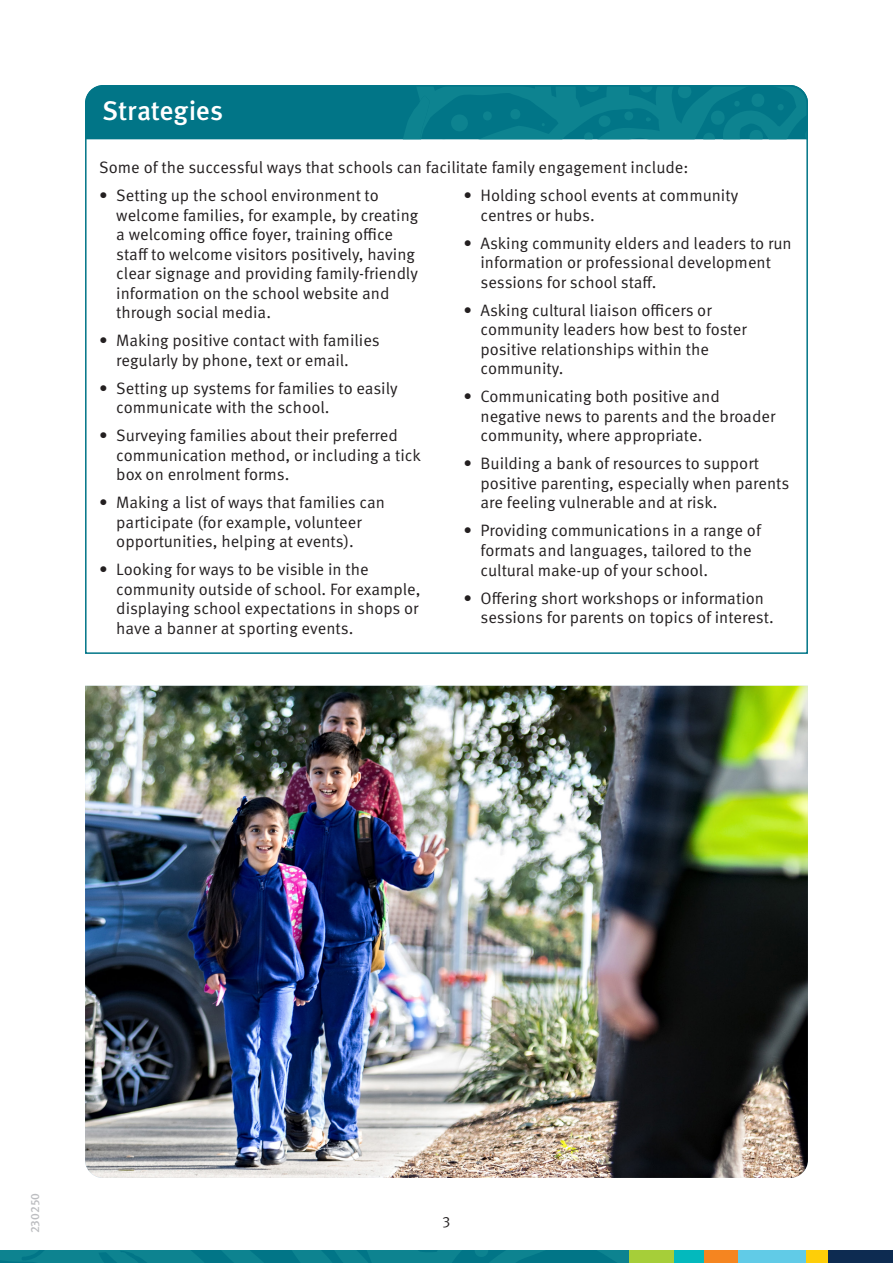
<style>
.page{position:relative;width:893px;height:1263px;background:#fff}
.page>*{position:absolute;margin:0;border:0;box-sizing:border-box;transform-origin:0 0}
.t1{font:500 27px "Meta OT";letter-spacing:-.005em;color:#fff}
.t2{font:16.5px/19.5px "Meta OT Norm";color:#231f20}
.t3{font:15px "Meta OT Norm";color:#231f20}
.Main_heading{font:12px "Meta Medium LF";color:#bcbdc0}
</style>
<div class="page">
<svg style="left:85px;top:85px;width:723px;height:569px"></svg>
<svg style="left:0;top:1250px;width:629px;height:13px;background:#087d8c"></svg>
<div style="left:827px;top:1250px;width:66px;height:13px;background:#0d2b51"></div>
<div style="left:806px;top:1250px;width:21px;height:13px;background:#fece08"></div>
<div style="left:737px;top:1250px;width:69px;height:13px;background:#61cbe7"></div>
<div style="left:703px;top:1250px;width:34px;height:13px;background:#f58520"></div>
<div style="left:674px;top:1250px;width:29px;height:13px;background:#03b9bd"></div>
<div style="left:629px;top:1250px;width:45px;height:13px;background:#a6ce39"></div>
<img style="left:85px;top:686px;width:723px;height:492px">
<p class="t1" style="left:102px;top:94px;width:122px">Strategies</p>
<p class="t2" style="left:99px;top:158px;width:591px">Some of the successful ways that schools can facilitate family engagement include:</p>
<p class="t2" style="left:116px;top:186px;width:304px;text-indent:-17px">• Setting up the school environment to welcome families, for example, by creating a welcoming office foyer, training office staff to welcome visitors positively, having clear signage and providing family-friendly information on the school website and through social media.</p>
<p class="t2" style="left:116px;top:331px;width:265px;text-indent:-17px">• Making positive contact with families regularly by phone, text or email.</p>
<p class="t2" style="left:116px;top:378px;width:283px;text-indent:-17px">• Setting up systems for families to easily communicate with the school.</p>
<p class="t2" style="left:116px;top:426px;width:306px;text-indent:-17px">• Surveying families about their preferred communication method, or including a tick box on enrolment forms.</p>
<p class="t2" style="left:116px;top:493px;width:270px;text-indent:-17px">• Making a list of ways that families can participate (for example, volunteer opportunities, helping at events).</p>
<p class="t2" style="left:116px;top:560px;width:306px;text-indent:-17px">• Looking for ways to be visible in the community outside of school. For example, displaying school expectations in shops or have a banner at sporting events.</p>
<p class="t2" style="left:480px;top:186px;width:259px;text-indent:-17px">• Holding school events at community centres or hubs.</p>
<p class="t2" style="left:480px;top:233px;width:313px;text-indent:-17px">• Asking community elders and leaders to run information or professional development sessions for school staff.</p>
<p class="t2" style="left:480px;top:300px;width:268px;text-indent:-17px">• Asking cultural liaison officers or community leaders how best to foster positive relationships within the community.</p>
<p class="t2" style="left:480px;top:387px;width:296px;text-indent:-17px">• Communicating both positive and negative news to parents and the broader community, where appropriate.</p>
<p class="t2" style="left:480px;top:454px;width:310px;text-indent:-17px">• Building a bank of resources to support positive parenting, especially when parents are feeling vulnerable and at risk.</p>
<p class="t2" style="left:480px;top:521px;width:282px;text-indent:-17px">• Providing communications in a range of formats and languages, tailored to the cultural make-up of your school.</p>
<p class="t2" style="left:480px;top:588px;width:295px;text-indent:-17px">• Offering short workshops or information sessions for parents on topics of interest.</p>
<p class="Main_heading" style="left:28px;top:1233px;width:42px;rotate:-90deg">230250</p>
<p class="t3" style="left:442px;top:1212px;width:10px">3</p>
</div>
